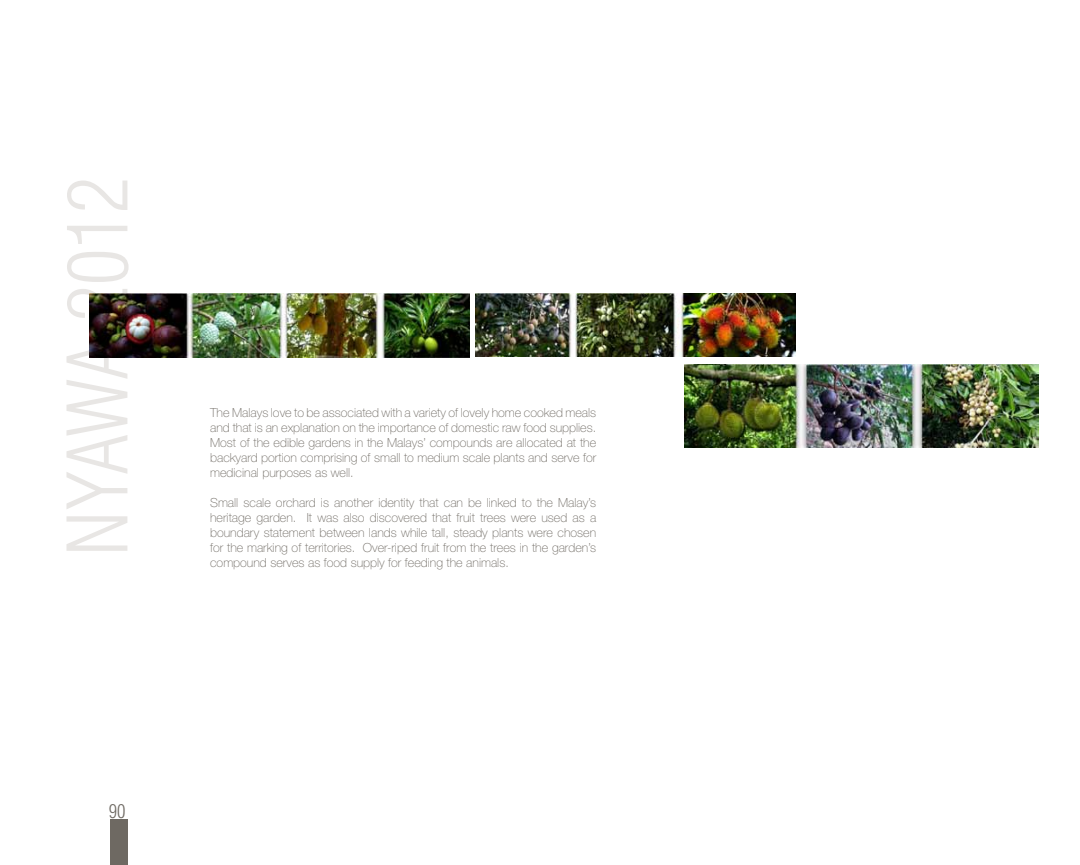
<style>
.page{position:relative;width:1080px;height:865px;background:#fff}
.page>*{position:absolute;margin:0;border:0;box-sizing:border-box;transform-origin:0 0}
.t1{font:300 condensed 81.25px "Helvetica";color:#e8e6e4}
.t2{font:300 condensed 18.75px "Helvetica";color:#6e6962}
.t3{font:100 12.5px/15px "Helvetica Neue";color:#6e6962;text-align:justify}
</style>
<div class="page">
<div style="left:110px;top:818px;width:17px;height:46px;background:#6e6962"></div>
<img style="left:90px;top:293px;width:380px;height:64px">
<img style="left:476px;top:293px;width:320px;height:63px">
<img style="left:684px;top:364px;width:355px;height:83px">
<h1 class="t1" style="left:51px;top:556px;width:381px;rotate:-90deg">NYAWA 2012</h1>
<p class="t3" style="left:210px;top:404px;width:388px">The Malays love to be associated with a variety of lovely home cooked meals and that is an explanation on the importance of domestic raw food supplies.<br>Most of the edible gardens in the Malays’ compounds are allocated at the backyard portion comprising of small to medium scale plants and serve for medicinal purposes as well.</p>
<p class="t3" style="left:210px;top:494px;width:388px">Small scale orchard is another identity that can be linked to the Malay’s heritage garden. It was also discovered that fruit trees were used as a boundary statement between lands while tall, steady plants were chosen for the marking of territories. Over-riped fruit from the trees in the garden’s compound serves as food supply for feeding the animals.</p>
<h2 class="t2" style="left:109px;top:799px;width:18px">90</h2>
</div>
